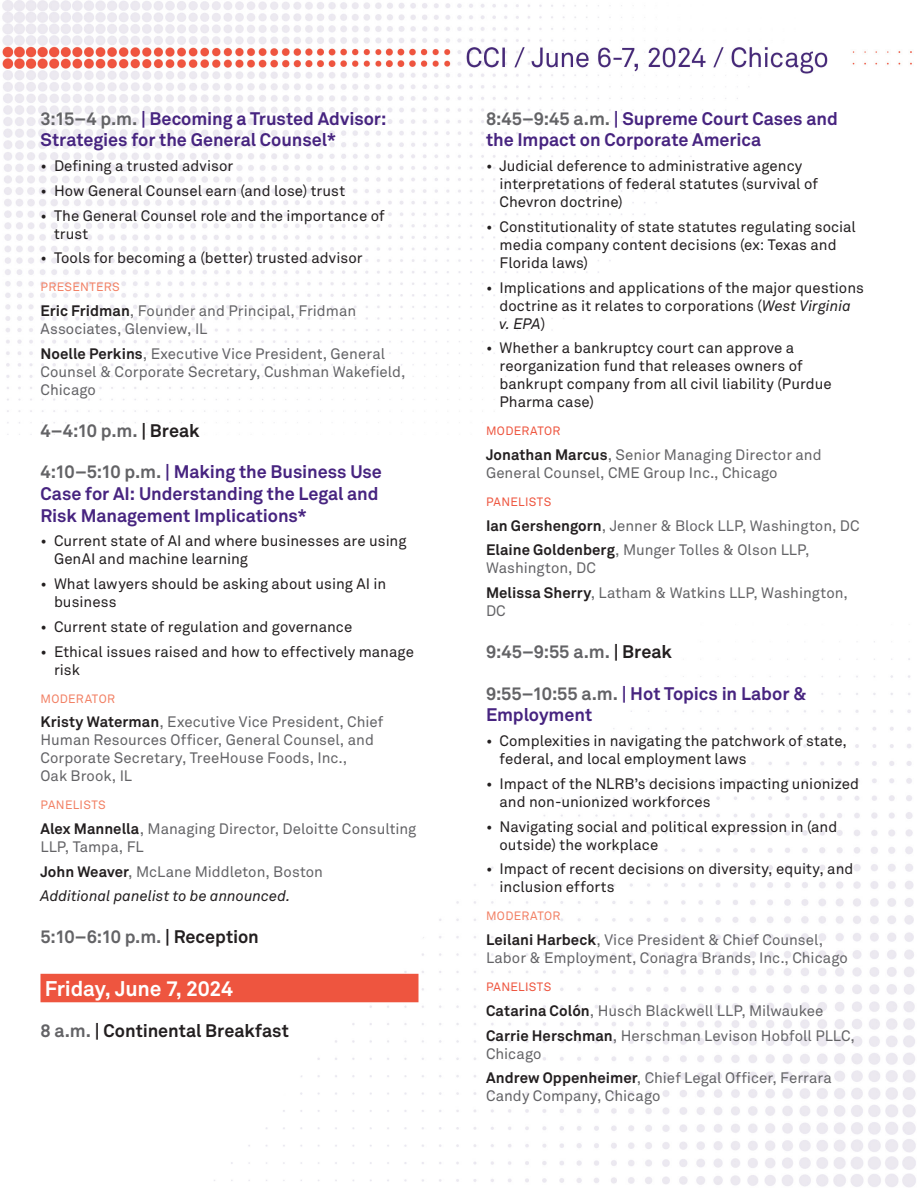
<style>
.page{position:relative;width:918px;height:1188px;background:#fff}
.page>*{position:absolute;margin:0;border:0;box-sizing:border-box;transform-origin:0 0}
.Dates{font:700 21px "Akkurat Pro";letter-spacing:-.015em;color:#fff}
.Time{font:700 18px/21.6px "Akkurat Pro";letter-spacing:-.005em;color:#472480}
.Time-2{font:700 18px "Akkurat Pro";letter-spacing:-.005em;color:#636366}
.Time-3{font:700 18px "Akkurat Pro";color:#231f20}
.t1{font:15px/18px "Akkurat Pro";color:#231f20}
.First_Instance_Name___Title{font:15px/18px "Akkurat Pro";letter-spacing:.005em;color:#636366}
.First_Instance_Name___Title-2{font:italic 15px "Akkurat Pro";color:#231f20}
.Mod_Pan_Speak{font:12px "Akkurat Pro";letter-spacing:.025em;color:#f28064}
.Mod_Pan_Speak-2{font:12px "Akkurat Pro";letter-spacing:.025em;color:#ee553f}
.s1{color:#636366}
.s2{font-weight:700;color:#231f20}
.s3{color:#231f20}
.s4{font-style:italic}
</style>
<div class="page">
<img style="left:2px;top:0;width:914px;height:1187px">
<div style="left:40px;top:974px;width:378px;height:28px;background:#ee553f"></div>
<p class="Time" style="left:40px;top:107px;width:348px"><span class="s1">3:15–4 p.m.</span> | Becoming a Trusted Advisor:<br>Strategies for the General Counsel*</p>
<p class="t1" style="left:40px;top:157px;width:194px">• Defining a trusted advisor</p>
<p class="t1" style="left:40px;top:182px;width:306px">• How General Counsel earn (and lose) trust</p>
<p class="t1" style="left:54px;top:206px;width:332px;text-indent:-14px">• The General Counsel role and the importance of trust</p>
<p class="t1" style="left:40px;top:249px;width:324px">• Tools for becoming a (better) trusted advisor</p>
<p class="Mod_Pan_Speak" style="left:41px;top:280px;width:81px">PRESENTERS</p>
<p class="First_Instance_Name___Title" style="left:40px;top:302px;width:317px"><span class="s2">Eric Fridman</span>, Founder and Principal, Fridman<br>Associates, Glenview, IL</p>
<p class="First_Instance_Name___Title" style="left:40px;top:345px;width:367px"><span class="s2">Noelle Perkins</span>, Executive Vice President, General<br>Counsel &amp; Corporate Secretary, Cushman Wakefield,<br>Chicago</p>
<p class="Time-2" style="left:40px;top:419px;width:160px">4–4:10 p.m. <span class="s3">| Break</span></p>
<p class="Time" style="left:40px;top:461px;width:343px"><span class="s1">4:10–5:10 p.m.</span> | Making the Business Use<br>Case for AI: Understanding the Legal and<br>Risk Management Implications*</p>
<p class="t1" style="left:54px;top:532px;width:354px;text-indent:-14px">• Current state of AI and where businesses are using<br>GenAI and machine learning</p>
<p class="t1" style="left:54px;top:575px;width:334px;text-indent:-14px">• What lawyers should be asking about using AI in business</p>
<p class="t1" style="left:40px;top:618px;width:313px">• Current state of regulation and governance</p>
<p class="t1" style="left:54px;top:643px;width:361px;text-indent:-14px">• Ethical issues raised and how to effectively manage risk</p>
<p class="Mod_Pan_Speak" style="left:41px;top:691px;width:76px">MODERATOR</p>
<p class="First_Instance_Name___Title" style="left:40px;top:713px;width:344px"><span class="s2">Kristy Waterman</span>, Executive Vice President, Chief Human Resources Officer, General Counsel, and Corporate Secretary, TreeHouse Foods, Inc.,<br>Oak Brook, IL</p>
<p class="Mod_Pan_Speak" style="left:41px;top:798px;width:67px">PANELISTS</p>
<p class="First_Instance_Name___Title" style="left:40px;top:820px;width:377px"><span class="s2">Alex Mannella</span>, Managing Director, Deloitte Consulting<br>LLP, Tampa, FL</p>
<p class="First_Instance_Name___Title" style="left:40px;top:863px;width:284px"><span class="s2">John Weaver</span>, McLane Middleton, Boston</p>
<p class="First_Instance_Name___Title-2" style="left:40px;top:887px;width:251px">Additional panelist to be announced.</p>
<p class="Time-2" style="left:40px;top:926px;width:220px">5:10–6:10 p.m. <span class="s3">| Reception</span></p>
<p class="Dates" style="left:45px;top:975px;width:190px">Friday, June 7, 2024</p>
<p class="Time-3" style="left:40px;top:1020px;width:250px"><span class="s1">8 a.m.</span> | Continental Breakfast</p>
<p class="Time" style="left:486px;top:107px;width:353px"><span class="s1">8:45–9:45 a.m.</span> | Supreme Court Cases and the Impact on Corporate America</p>
<p class="t1" style="left:500px;top:157px;width:320px;text-indent:-14px">• Judicial deference to administrative agency interpretations of federal statutes (survival of<br>Chevron doctrine)</p>
<p class="t1" style="left:500px;top:218px;width:358px;text-indent:-14px">• Constitutionality of state statutes regulating social media company content decisions (ex: Texas and<br>Florida laws)</p>
<p class="t1" style="left:500px;top:278px;width:366px;text-indent:-14px">• Implications and applications of the major questions doctrine as it relates to corporations (<span class="s4">West Virginia v. EPA</span>)</p>
<p class="t1" style="left:500px;top:339px;width:334px;text-indent:-14px">• Whether a bankruptcy court can approve a reorganization fund that releases owners of bankrupt company from all civil liability (Purdue Pharma case)</p>
<p class="Mod_Pan_Speak-2" style="left:486px;top:424px;width:76px">MODERATOR</p>
<p class="First_Instance_Name___Title" style="left:486px;top:446px;width:337px"><span class="s2">Jonathan Marcus</span>, Senior Managing Director and<br>General Counsel, CME Group Inc., Chicago</p>
<p class="Mod_Pan_Speak-2" style="left:486px;top:495px;width:67px">PANELISTS</p>
<p class="First_Instance_Name___Title" style="left:486px;top:517px;width:375px"><span class="s2">Ian Gershengorn</span>, Jenner &amp; Block LLP, Washington, DC</p>
<p class="First_Instance_Name___Title" style="left:486px;top:541px;width:325px"><span class="s2">Elaine Goldenberg</span>, Munger Tolles &amp; Olson LLP,<br>Washington, DC</p>
<p class="First_Instance_Name___Title" style="left:486px;top:584px;width:363px"><span class="s2">Melissa Sherry</span>, Latham &amp; Watkins LLP, Washington,<br>DC</p>
<p class="Time-2" style="left:486px;top:641px;width:187px">9:45–9:55 a.m. <span class="s3">| Break</span></p>
<p class="Time" style="left:486px;top:683px;width:322px"><span class="s1">9:55–10:55 a.m.</span> | Hot Topics in Labor &amp;<br>Employment</p>
<p class="t1" style="left:500px;top:732px;width:349px;text-indent:-14px">• Complexities in navigating the patchwork of state, federal, and local employment laws</p>
<p class="t1" style="left:500px;top:775px;width:361px;text-indent:-14px">• Impact of the NLRB’s decisions impacting unionized and non-unionized workforces</p>
<p class="t1" style="left:500px;top:818px;width:339px;text-indent:-14px">• Navigating social and political expression in (and outside) the workplace</p>
<p class="t1" style="left:500px;top:860px;width:355px;text-indent:-14px">• Impact of recent decisions on diversity, equity, and inclusion efforts</p>
<p class="Mod_Pan_Speak" style="left:486px;top:909px;width:76px">MODERATOR</p>
<p class="First_Instance_Name___Title" style="left:486px;top:931px;width:363px"><span class="s2">Leilani Harbeck</span>, Vice President &amp; Chief Counsel,<br>Labor &amp; Employment, Conagra Brands, Inc., Chicago</p>
<p class="Mod_Pan_Speak-2" style="left:486px;top:980px;width:67px">PANELISTS</p>
<p class="First_Instance_Name___Title" style="left:486px;top:1002px;width:339px"><span class="s2">Catarina Colón</span>, Husch Blackwell LLP, Milwaukee</p>
<p class="First_Instance_Name___Title" style="left:486px;top:1026px;width:370px"><span class="s2">Carrie Herschman</span>, Herschman Levison Hobfoll PLLC,<br>Chicago</p>
<p class="First_Instance_Name___Title" style="left:486px;top:1069px;width:347px"><span class="s2">Andrew Oppenheimer</span>, Chief Legal Officer, Ferrara<br>Candy Company, Chicago</p>
</div>
